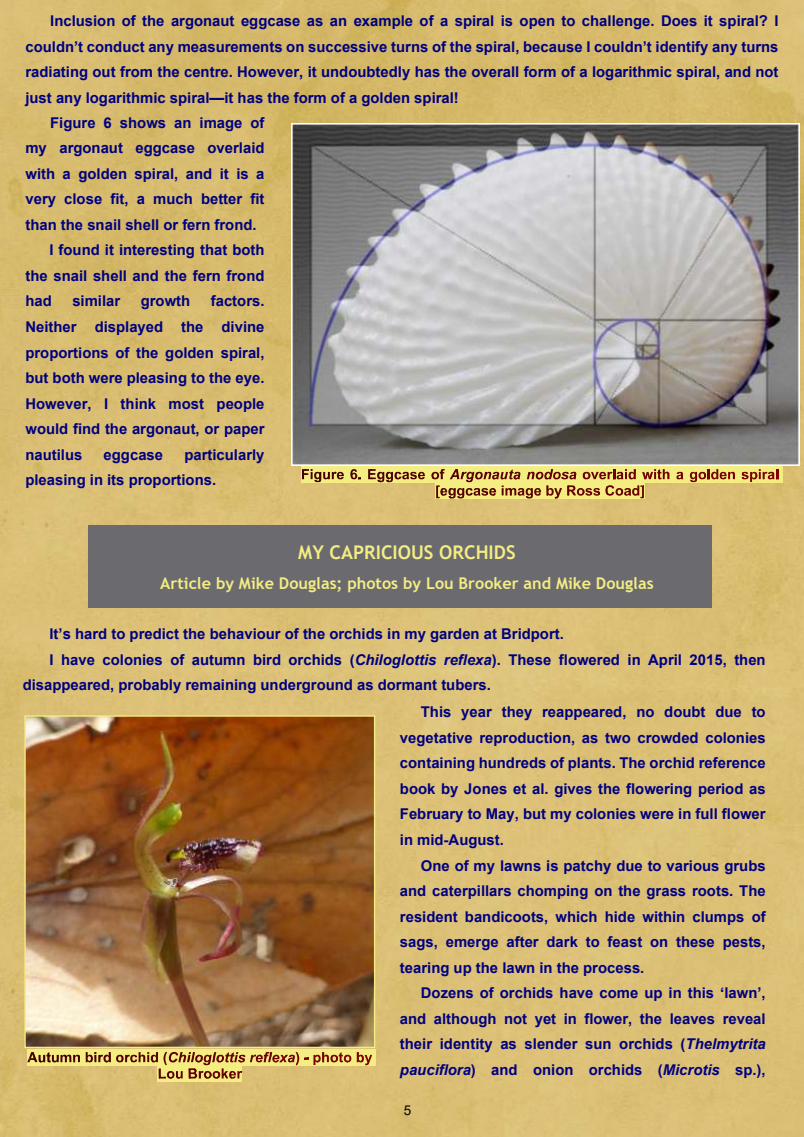
<style>
.page{position:relative;width:804px;height:1137px;background:#fff}
.page>*{position:absolute;margin:0;border:0;box-sizing:border-box;transform-origin:0 0}
.t1{font:700 18.9px "Trebuchet MS";color:#f3ed82}
.t2{font:700 16.2px "Trebuchet MS";color:#f3ed82}
.t3{font:700 14.85px/25.5px "Arial";color:#000080;text-align:justify}
.t4{font:13.5px "Arial";color:#000}
.s1{font-style:italic}
</style>
<div class="page">
<img style="left:0;top:0;width:804px;height:1137px">
<div style="left:301px;top:466px;width:149px;height:16px;background:#f3ed82"></div>
<div style="left:450px;top:466px;width:132px;height:16px;background:#f3ed82"></div>
<div style="left:582px;top:466px;width:197px;height:16px;background:#f3ed82"></div>
<hr style="left:779px;top:466px;width:4px;height:16px;background:#f3ed82">
<svg style="left:302px;top:469px;width:42px;height:13px"></svg>
<svg style="left:350px;top:469px;width:10px;height:10px"></svg>
<svg style="left:368px;top:469px;width:57px;height:13px"></svg>
<svg style="left:676px;top:472px;width:7px;height:7px"></svg>
<svg style="left:690px;top:469px;width:44px;height:13px"></svg>
<svg style="left:741px;top:469px;width:37px;height:13px"></svg>
<svg style="left:431px;top:469px;width:238px;height:29px"></svg>
<div style="left:88px;top:525px;width:623px;height:82px;background:#6b6a6f"></div>
<img style="left:26px;top:717px;width:347px;height:329px">
<div style="left:24px;top:715px;width:351px;height:333px;border:1px solid #f3ed82"></div>
<div style="left:27px;top:1049px;width:140px;height:16px;background:#f3ed82"></div>
<div style="left:167px;top:1049px;width:128px;height:16px;background:#f3ed82"></div>
<div style="left:295px;top:1049px;width:77px;height:16px;background:#f3ed82"></div>
<hr style="left:372px;top:1049px;width:4px;height:16px;background:#f3ed82">
<div style="left:158px;top:1065px;width:84px;height:16px;background:linear-gradient(to right,#f3ed82,#f3ed82)"></div>
<svg style="left:27px;top:1052px;width:53px;height:10px"></svg>
<svg style="left:305px;top:1052px;width:46px;height:13px"></svg>
<svg style="left:357px;top:1052px;width:15px;height:13px"></svg>
<svg style="left:86px;top:1052px;width:213px;height:26px"></svg>
<img style="left:292px;top:123px;width:507px;height:342px">
<p class="t3" style="left:25px;top:10px;width:754px;text-indent:25px">Inclusion of the argonaut eggcase as an example of a spiral is open to challenge. Does it spiral? I couldn’t conduct any measurements on successive turns of the spiral, because I couldn’t identify any turns radiating out from the centre. However, it undoubtedly has the overall form of a logarithmic spiral, and not just any logarithmic spiral—it has the form of a golden spiral!</p>
<p class="t3" style="left:50px;top:111px;width:216px">Figure 6 shows an image of</p>
<p class="t3" style="left:25px;top:136px;width:240px">my argonaut eggcase overlaid</p>
<p class="t3" style="left:25px;top:162px;width:240px">with a golden spiral, and it is a</p>
<p class="t3" style="left:25px;top:188px;width:240px">very close fit, a much better fit</p>
<p class="t3" style="left:25px;top:213px;width:233px">than the snail shell or fern frond.</p>
<p class="t3" style="left:49px;top:239px;width:217px">I found it interesting that both</p>
<p class="t3" style="left:25px;top:264px;width:240px">the snail shell and the fern frond</p>
<p class="t3" style="left:25px;top:290px;width:28px">had</p>
<p class="t3" style="left:72px;top:290px;width:49px">similar</p>
<p class="t3" style="left:141px;top:290px;width:51px">growth</p>
<p class="t3" style="left:25px;top:290px;width:240px;text-indent:185px">factors.<br>Neither displayed the divine proportions of the golden spiral, but both were pleasing to the eye.<br>However, I think most people would find the argonaut, or paper nautilus</p>
<p class="t3" style="left:25px;top:443px;width:240px;text-indent:159px">particularly pleasing in its proportions.</p>
<p class="t3" style="left:104px;top:443px;width:61px">eggcase</p>
<p class="t1" style="left:298px;top:545px;width:219px">MY CAPRICIOUS ORCHIDS</p>
<p class="t2" style="left:160px;top:577px;width:495px">Article by Mike Douglas; photos by Lou Brooker and Mike Douglas</p>
<p class="t3" style="left:50px;top:622px;width:516px">It’s hard to predict the behaviour of the orchids in my garden at Bridport.</p>
<p class="t3" style="left:50px;top:648px;width:717px">I have colonies of autumn bird orchids (<span class="s1">Chiloglottis reflexa</span>). These flowered in April 2015, then</p>
<p class="t3" style="left:23px;top:673px;width:469px">disappeared, probably remaining underground as dormant tubers.</p>
<p class="t3" style="left:400px;top:700px;width:367px;text-indent:21px">This year they reappeared, no doubt due to vegetative reproduction, as two crowded colonies containing hundreds of plants. The orchid reference book by Jones et al. gives the flowering period as February to May, but my colonies were in full flower in mid-August.</p>
<p class="t3" style="left:400px;top:854px;width:367px;text-indent:21px">One of my lawns is patchy due to various grubs and caterpillars chomping on the grass roots. The resident bandicoots, which hide within clumps of sags, emerge after dark to feast on these pests, tearing up the lawn in the process.</p>
<p class="t3" style="left:400px;top:981px;width:367px;text-indent:21px">Dozens of orchids have come up in this ‘lawn’, and although not yet in flower, the leaves reveal their identity as slender sun orchids (<span class="s1">Thelmytrita pauciflora</span>) and onion orchids (<span class="s1">Microtis</span> sp.),</p>
<p class="t4" style="left:404px;top:1104px;width:9px">5</p>
</div>
